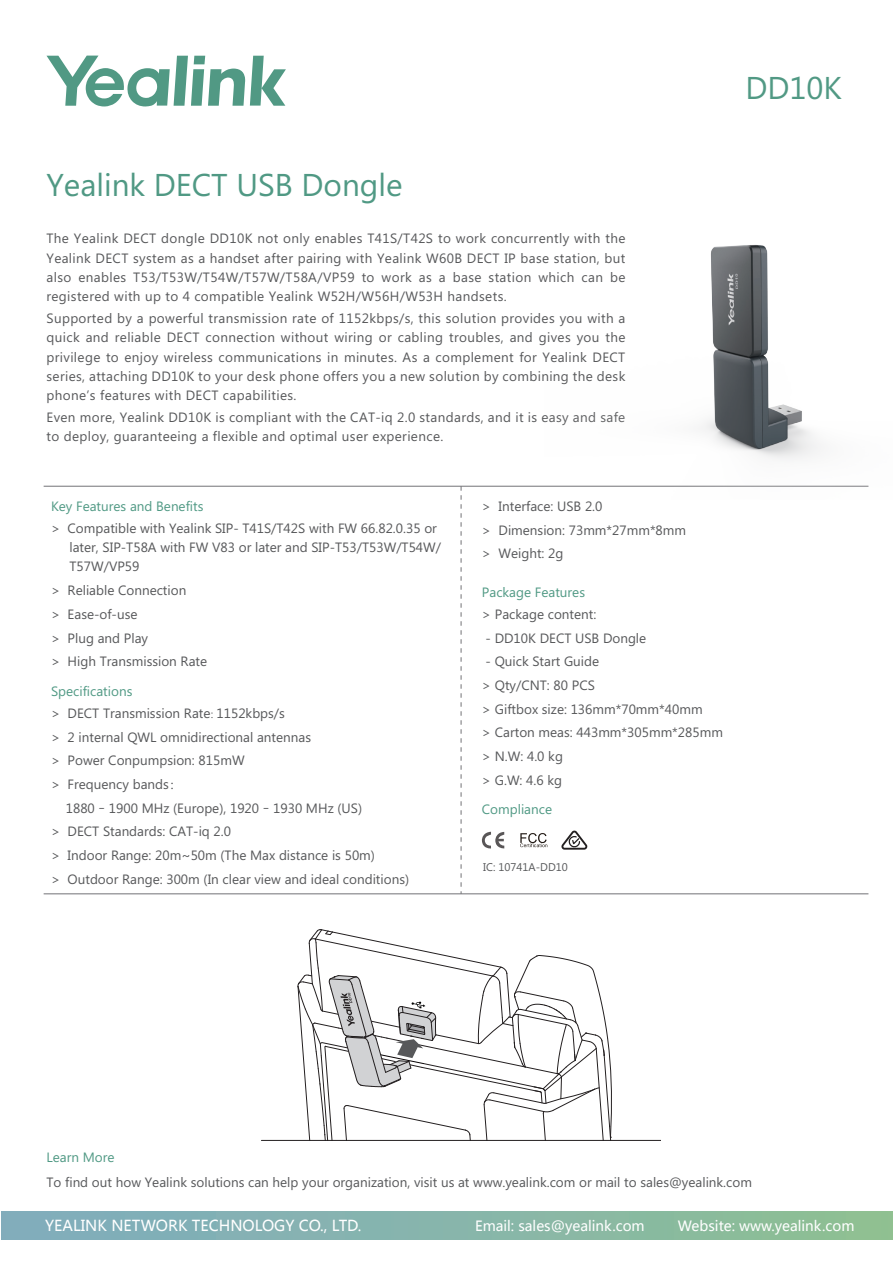
<style>
.page{position:relative;width:893px;height:1263px;background:#fff}
.page>*{position:absolute;margin:0;border:0;box-sizing:border-box;transform-origin:0 0}
.t1{font:31.5px "Microsoft Phags Pa";color:#509984}
.t2{font:31.5px "Microsoft Phags Pa";color:#519984}
.t3{font:15px "Microsoft Ya Hei";color:#fff}
.t4{font:13.95px "Microsoft Ya Hei";color:#fff}
.t5{font:13.5px/23.7px "Microsoft Phags Pa";color:#57585a}
.t6{font:13.5px/19.2px "Microsoft Phags Pa";letter-spacing:.025em;color:#57585a}
.t7{font:13.5px "Microsoft Phags Pa";color:#509984}
.t8{font:11.1px "Microsoft Phags Pa";color:#57585a}
.s1{color:#509984}
.s2{font-family:"Adobe Song Std";font-weight:300}
</style>
<div class="page">
<svg style="left:47px;top:56px;width:239px;height:50px"></svg>
<div style="left:2px;top:1211px;width:891px;height:28px;background:linear-gradient(to right,#80acbf,#8fc093)"></div>
<svg style="left:482px;top:832px;width:22px;height:17px"></svg>
<svg style="left:561px;top:830px;width:26px;height:20px"></svg>
<svg style="left:520px;top:833px;width:27px;height:14px"></svg>
<hr style="left:44px;top:486px;width:824px;height:1px;background:#727276">
<img style="left:545px;top:245px;width:324px;height:242px">
<hr style="left:261px;top:1140px;width:400px;height:1px;background:#231f20">
<svg style="left:297px;top:929px;width:320px;height:211px"></svg>
<hr style="left:44px;top:893px;width:824px;height:1px;background:#727276">
<svg style="left:461px;top:486px;width:1px;height:408px"></svg>
<h1 class="t2" style="left:745px;top:66px;width:98px">DD10K</h1>
<h1 class="t1" style="left:47px;top:163px;width:358px">Yealink DECT USB Dongle</h1>
<p class="t5" style="left:46px;top:228px;width:580px;line-height:19.2px;text-align:justify">The Yealink DECT dongle DD10K not only enables T41S/T42S to work concurrently with the Yealink DECT system as a handset after pairing with Yealink W60B DECT IP base station, but also enables T53/T53W/T54W/T57W/T58A/VP59 to work as a base station which can be registered with up to 4 compatible Yealink W52H/W56H/W53H handsets.</p>
<p class="t5" style="left:46px;top:308px;width:580px;line-height:19.2px;text-align:justify">Supported by a powerful transmission rate of 1152kbps/s, this solution provides you with a quick and reliable DECT connection without wiring or cabling troubles, and gives you the privilege to enjoy wireless communications in minutes. As a complement for Yealink DECT series, attaching DD10K to your desk phone offers you a new solution by combining the desk phone’s features with DECT capabilities.</p>
<p class="t6" style="left:46px;top:407px;width:580px">Even more, Yealink DD10K is compliant with the CAT-iq 2.0 standards, and it is easy and safe to deploy, guaranteeing a flexible and optimal user experience.</p>
<p class="t7" style="left:51px;top:497px;width:154px">Key Features and Benefits</p>
<p class="t5" style="left:69px;top:518px;width:373px;line-height:19.2px;text-indent:-18px">&gt; Compatible with Yealink SIP- T41S/T42S with FW 66.82.0.35 or later, SIP-T58A with FW V83 or later and SIP-T53/T53W/T54W/<br>T57W/VP59</p>
<p class="t5" style="left:51px;top:578px;width:158px">&gt; Reliable Connection<br>&gt; Ease-of-use<br>&gt; Plug and Play<br>&gt; High Transmission Rate</p>
<p class="t5" style="left:51px;top:679px;width:235px;line-height:22.2px"><span class="s1">Specifications<br></span>&gt; DECT Transmission Rate<span class="s2">:</span> 1152kbps/s</p>
<p class="t5" style="left:51px;top:724px;width:262px">&gt; 2 internal QWL omnidirectional antennas &gt; Power Conpumpsion: 815mW<br>&gt; Frequency bands<span class="s2">：</span></p>
<p class="t5" style="left:51px;top:795px;width:360px;text-indent:15px">1880 – 1900 MHz (Europe), 1920 – 1930 MHz (US)<br>&gt; DECT Standards: CAT-iq 2.0<br>&gt; Indoor Range: 20m~50m (The Max distance is 50m)<br>&gt; Outdoor Range: 300m (In clear view and ideal conditions)</p>
<p class="t5" style="left:482px;top:493px;width:206px">&gt; Interface: USB 2.0<br>&gt; Dimension: 73mm*27mm*8mm &gt; Weight: 2g</p>
<p class="t7" style="left:482px;top:583px;width:105px">Package Features</p>
<p class="t5" style="left:482px;top:601px;width:116px">&gt; Package content:</p>
<p class="t5" style="left:486px;top:625px;width:162px">- DD10K DECT USB Dongle</p>
<p class="t5" style="left:482px;top:649px;width:243px">- Quick Start Guide<br>&gt; Qty/CNT: 80 PCS<br>&gt; Giftbox size: 136mm*70mm*40mm<br>&gt; Carton meas: 443mm*305mm*285mm &gt; N.W: 4.0 kg<br>&gt; G.W: 4.6 kg</p>
<p class="t7" style="left:482px;top:800px;width:72px">Compliance</p>
<p class="t8" style="left:483px;top:860px;width:86px">IC: 10741A-DD10</p>
<p class="t7" style="left:47px;top:1148px;width:70px">Learn More</p>
<p class="t5" style="left:47px;top:1170px;width:707px">To find out how Yealink solutions can help your organization, visit us at www.yealink.com or mail to sales@yealink.com</p>
<p class="t3" style="left:45px;top:1215px;width:318px">YEALINK NETWORK TECHNOLOGY CO., LTD.</p>
<p class="t4" style="left:475px;top:1217px;width:171px">Email: sales@yealink.com</p>
<p class="t4" style="left:678px;top:1217px;width:178px">Website: www.yealink.com</p>
</div>
